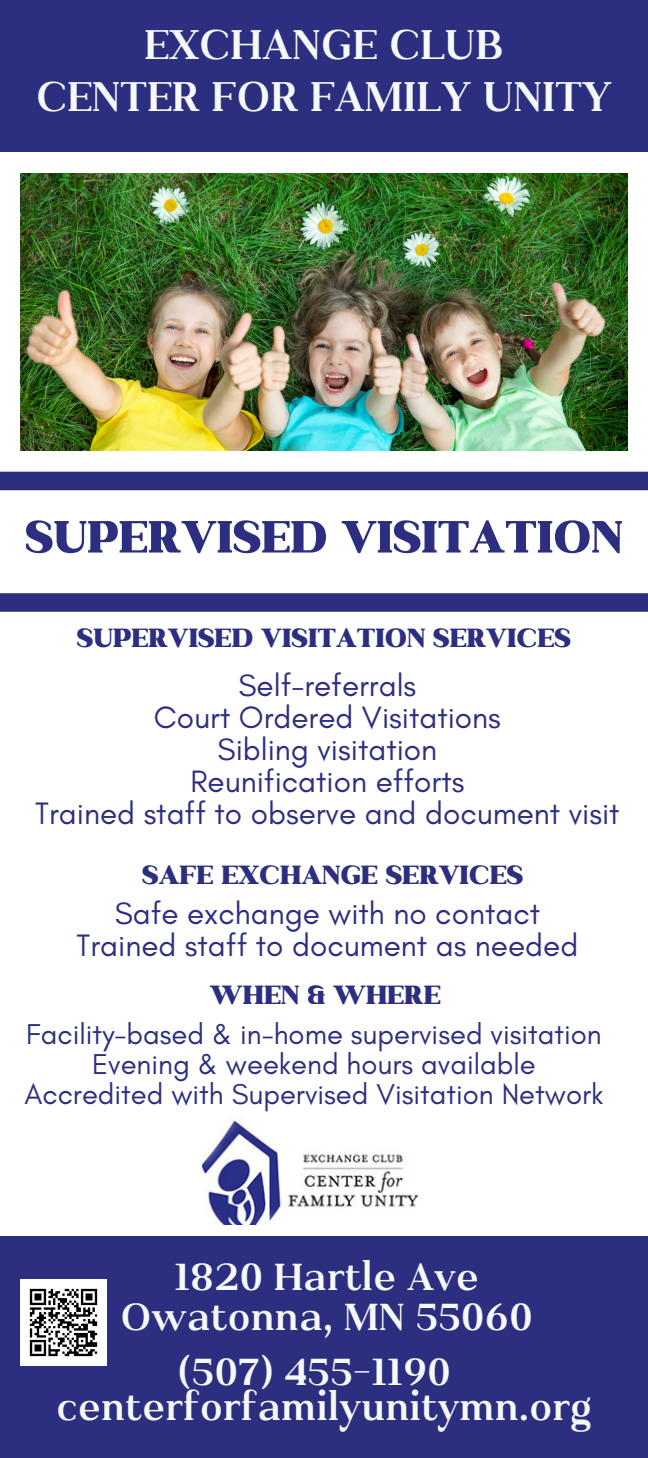
<style>
.page{position:relative;width:648px;height:1458px;background:#fff}
.page>*{position:absolute;margin:0;border:0;box-sizing:border-box;transform-origin:0 0}
.t1{font:900 54px "Kulachat Serif";color:#2c2f80}
.t2{font:600 49.5px "Kulachat Serif";color:#f7f8f8}
.t3{font:600 45px "Kulachat Serif";color:#f7f8f8}
.t4{font:31.5px "Glacial Indifference";color:#2c2f80}
.t5{font:900 31.5px "Kulachat Serif";color:#2c2f80}
.t6{font:29.25px "Glacial Indifference";color:#2c2f80}
</style>
<div class="page">
<div style="left:0;top:0;width:648px;height:152px;background:#2c2f80"></div>
<div style="left:0;top:1236px;width:648px;height:222px;background:#2c2f80"></div>
<img style="left:202px;top:1120px;width:217px;height:105px">
<img style="left:20px;top:174px;width:608px;height:277px">
<div style="left:0;top:593px;width:648px;height:19px;background:#2c2f80"></div>
<div style="left:0;top:472px;width:648px;height:18px;background:#2c2f80"></div>
<img style="left:20px;top:1279px;width:86px;height:86px">
<p class="t2" style="left:144px;top:13px;width:361px">EXCHANGE CLUB</p>
<p class="t2" style="left:36px;top:65px;width:577px">CENTER FOR FAMILY UNITY</p>
<p class="t1" style="left:25px;top:502px;width:599px">SUPERVISED VISITATION</p>
<p class="t5" style="left:77px;top:618px;width:495px">SUPERVISED VISITATION SERVICES</p>
<p class="t4" style="left:239px;top:666px;width:179px">Self-referrals</p>
<p class="t4" style="left:154px;top:698px;width:349px">Court Ordered Visitations</p>
<p class="t4" style="left:218px;top:730px;width:221px">Sibling visitation</p>
<p class="t4" style="left:190px;top:762px;width:275px">Reunification efforts</p>
<p class="t4" style="left:35px;top:794px;width:586px">Trained staff to observe and document visit</p>
<p class="t5" style="left:142px;top:855px;width:383px">SAFE EXCHANGE SERVICES</p>
<p class="t4" style="left:115px;top:894px;width:427px">Safe exchange with no contact</p>
<p class="t4" style="left:77px;top:926px;width:503px">Trained staff to document as needed</p>
<p class="t5" style="left:210px;top:975px;width:232px">WHEN &amp; WHERE</p>
<p class="t6" style="left:26px;top:1016px;width:577px">Facility-based &amp; in-home supervised visitation</p>
<p class="t6" style="left:92px;top:1046px;width:445px">Evening &amp; weekend hours available</p>
<p class="t6" style="left:24px;top:1077px;width:581px">Accredited with Supervised Visitation Network</p>
<p class="t3" style="left:174px;top:1248px;width:306px">1820 Hartle Ave</p>
<p class="t3" style="left:121px;top:1288px;width:414px">Owatonna, MN 55060</p>
<p class="t3" style="left:178px;top:1343px;width:275px">(507) 455-1190</p>
<p class="t3" style="left:56px;top:1378px;width:537px">centerforfamilyunitymn.org</p>
</div>
